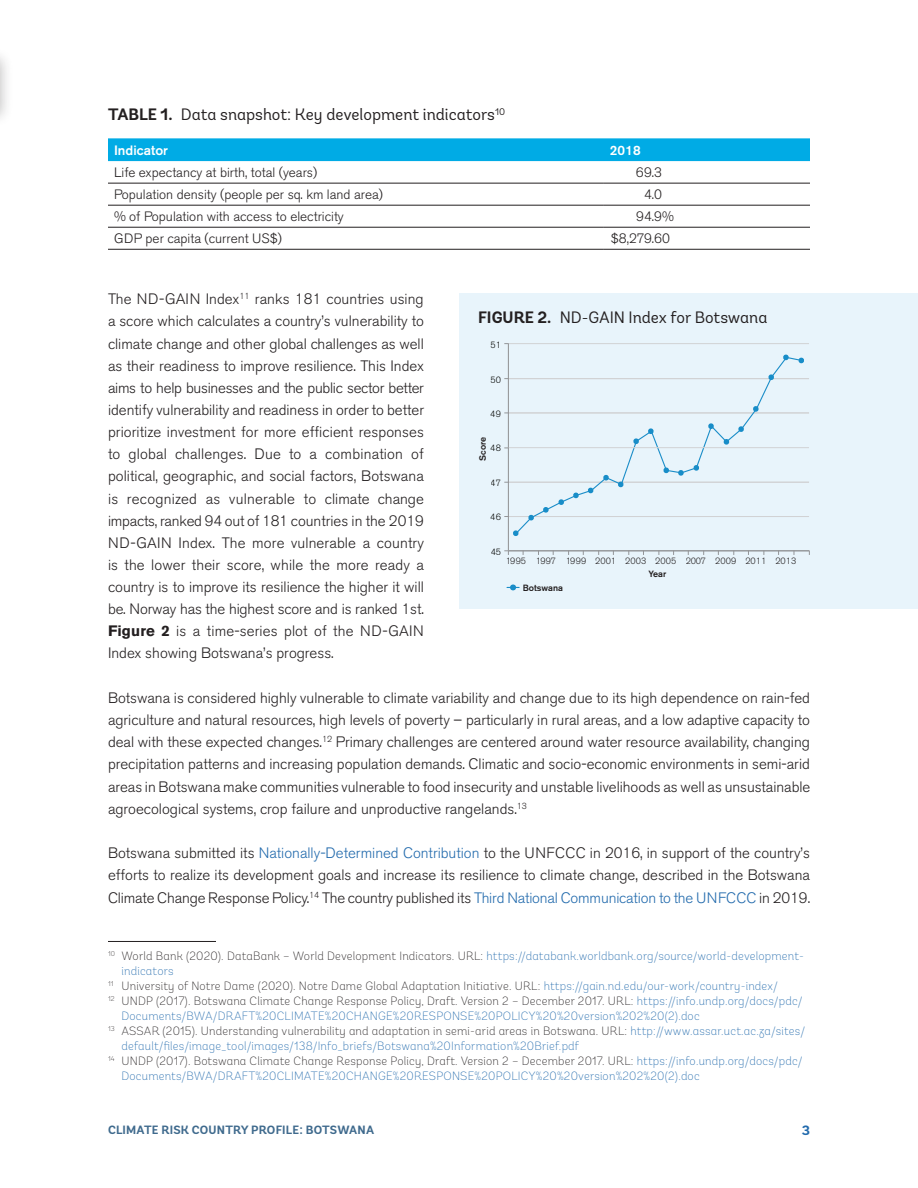
<style>
.page{position:relative;width:918px;height:1188px;background:#fff}
.page>*{position:absolute;margin:0;border:0;box-sizing:border-box;transform-origin:0 0}
.t1{font:16.5px "Andes";color:#231f20}
.t2{font:300 15px/22.2px "Akzidenz Grotesk BE";color:#231f20;text-align:justify}
.t3{font:300 13.5px "Akzidenz Grotesk BE";color:#231f20}
.t4{font:500 13.5px "Akzidenz Grotesk BE";color:#fff}
.t5{font:700 13.5px "Andes";color:#236bad}
.t6{font:200 12px "Andes";letter-spacing:.015em;color:#231f20}
.t7{font:200 12px "Andes";letter-spacing:.015em;color:#236bad}
.t8{font:700 12px "Andes";letter-spacing:.015em;color:#3f6a8d}
.t9{font:300 9px "Akzidenz Grotesk BE";color:#231f20}
.t10{font:500 9px "Akzidenz Grotesk BE";color:#231f20}
.t11{font:300 9px "Akzidenz Grotesk BE";color:#040503}
.s1{font-weight:700}
.s2{color:#236bad}
</style>
<div class="page">
<div style="left:0;top:46px;width:13px;height:104px;background:#231f20;opacity:.3"></div>
<svg style="left:0;top:54px;width:1px;height:54px"></svg>
<div style="left:108px;top:138px;width:702px;height:23px;background:#00abe5"></div>
<hr style="left:108px;top:183px;width:496px;height:1px;background:#231f20">
<hr style="left:604px;top:183px;width:206px;height:1px;background:#231f20">
<hr style="left:108px;top:205px;width:496px;height:1px;background:#231f20">
<hr style="left:604px;top:205px;width:206px;height:1px;background:#231f20">
<hr style="left:108px;top:227px;width:496px;height:1px;background:#231f20">
<hr style="left:604px;top:227px;width:206px;height:1px;background:#231f20">
<hr style="left:108px;top:249px;width:496px;height:1px;background:#231f20">
<hr style="left:604px;top:249px;width:206px;height:1px;background:#231f20">
<hr style="left:108px;top:941px;width:108px;height:1px;background:#231f20">
<div style="left:460px;top:293px;width:458px;height:316px;background:#e8f4fb"></div>
<hr style="left:509px;top:378px;width:300px;height:1px;background:#d1d2d4">
<hr style="left:509px;top:413px;width:300px;height:1px;background:#d1d2d4">
<hr style="left:509px;top:482px;width:300px;height:1px;background:#d1d2d4">
<hr style="left:509px;top:516px;width:300px;height:1px;background:#d1d2d4">
<hr style="left:509px;top:343px;width:300px;height:1px;background:#d1d2d4">
<hr style="left:509px;top:550px;width:300px;height:1px;background:#939598">
<svg style="left:504px;top:550px;width:5px;height:5px"></svg>
<hr style="left:508px;top:344px;width:1px;height:206px;background:#939598">
<svg style="left:515px;top:357px;width:288px;height:174px"></svg>
<svg style="left:798px;top:358px;width:6px;height:5px"></svg>
<svg style="left:782px;top:355px;width:8px;height:5px"></svg>
<svg style="left:767px;top:374px;width:8px;height:6px"></svg>
<svg style="left:752px;top:406px;width:8px;height:6px"></svg>
<svg style="left:737px;top:426px;width:8px;height:6px"></svg>
<svg style="left:723px;top:439px;width:7px;height:6px"></svg>
<svg style="left:707px;top:423px;width:8px;height:6px"></svg>
<svg style="left:693px;top:465px;width:7px;height:6px"></svg>
<svg style="left:677px;top:470px;width:8px;height:6px"></svg>
<svg style="left:663px;top:468px;width:7px;height:5px"></svg>
<svg style="left:647px;top:428px;width:8px;height:6px"></svg>
<svg style="left:632px;top:438px;width:8px;height:6px"></svg>
<svg style="left:617px;top:482px;width:7px;height:5px"></svg>
<svg style="left:602px;top:475px;width:8px;height:6px"></svg>
<svg style="left:587px;top:488px;width:7px;height:5px"></svg>
<svg style="left:572px;top:493px;width:8px;height:5px"></svg>
<svg style="left:558px;top:499px;width:7px;height:6px"></svg>
<svg style="left:542px;top:507px;width:8px;height:6px"></svg>
<svg style="left:527px;top:515px;width:8px;height:5px"></svg>
<svg style="left:513px;top:530px;width:6px;height:6px"></svg>
<svg style="left:507px;top:585px;width:12px;height:5px"></svg>
<hr style="left:509px;top:447px;width:300px;height:1px;background:#d1d2d4">
<p class="t1" style="left:108px;top:105px;width:399px"><span class="s1">TABLE 1.</span> Data snapshot: Key development indicators<sup>10</sup></p>
<p class="t4" style="left:114px;top:142px;width:55px">Indicator</p>
<p class="t4" style="left:610px;top:142px;width:32px">2018</p>
<p class="t3" style="left:114px;top:165px;width:205px">Life expectancy at birth, total (years)</p>
<p class="t3" style="left:636px;top:165px;width:28px">69.3</p>
<p class="t3" style="left:114px;top:187px;width:271px">Population density (people per sq. km land area)</p>
<p class="t3" style="left:644px;top:187px;width:19px">4.0</p>
<p class="t3" style="left:114px;top:209px;width:231px">% of Population with access to electricity</p>
<p class="t3" style="left:636px;top:209px;width:39px">94.9%</p>
<p class="t3" style="left:114px;top:231px;width:170px">GDP per capita (current US$)</p>
<p class="t3" style="left:611px;top:231px;width:61px">$8,279.60</p>
<p class="t2" style="left:108px;top:288px;width:318px">The ND-GAIN Index<sup>11</sup> ranks 181 countries using a score which calculates a country’s vulnerability to climate change and other global challenges as well as their readiness to improve resilience. This Index aims to help businesses and the public sector better identify vulnerability and readiness in order to better prioritize investment for more efficient responses to global challenges. Due to a combination of political, geographic, and social factors, Botswana is recognized as vulnerable to climate change impacts, ranked 94 out of 181 countries in the 2019<br>ND-GAIN Index. The more vulnerable a country is the lower their score, while the more ready a country is to improve its resilience the higher it will be. Norway has the highest score and is ranked 1st.<br><span class="s1">Figure 2</span> is a time-series plot of the ND-GAIN Index showing Botswana’s progress.</p>
<p class="t2" style="left:108px;top:687px;width:704px">Botswana is considered highly vulnerable to climate variability and change due to its high dependence on rain-fed agriculture and natural resources, high levels of poverty – particularly in rural areas, and a low adaptive capacity to deal with these expected changes.<sup>12</sup> Primary challenges are centered around water resource availability, changing precipitation patterns and increasing population demands. Climatic and socio-economic environments in semi-arid areas in Botswana make communities vulnerable to food insecurity and unstable livelihoods as well as unsustainable agroecological systems, crop failure and unproductive rangelands.<sup>13</sup></p>
<p class="t2" style="left:108px;top:842px;width:704px">Botswana submitted its <span class="s2">Nationally-Determined Contribution</span> to the UNFCCC in 2016, in support of the country’s efforts to realize its development goals and increase its resilience to climate change, described in the Botswana Climate Change Response Policy.<sup>14</sup> The country published its <span class="s2">Third National Communication to the UNFCCC</span> in 2019.</p>
<p class="t1" style="left:478px;top:308px;width:291px"><span class="s1">FIGURE 2.</span> ND-GAIN Index for Botswana</p>
<p class="t11" style="left:491px;top:340px;width:12px">51</p>
<p class="t11" style="left:491px;top:374px;width:12px">50</p>
<p class="t11" style="left:490px;top:409px;width:12px">49</p>
<p class="t10" style="left:477px;top:461px;width:25px;rotate:-90deg">Score</p>
<p class="t11" style="left:490px;top:443px;width:12px">48</p>
<p class="t11" style="left:491px;top:478px;width:12px">47</p>
<p class="t11" style="left:490px;top:512px;width:12px">46</p>
<p class="t11" style="left:491px;top:546px;width:12px">45</p>
<p class="t9" style="left:505px;top:556px;width:293px">1995 1997 1999 2001 2003 2005 2007 2009 2011 2013</p>
<p class="t10" style="left:648px;top:569px;width:19px">Year</p>
<p class="t10" style="left:523px;top:582px;width:42px">Botswana</p>
<p class="t6" style="left:108px;top:949px;width:697px"><sup>10</sup> World Bank (2020). DataBank – World Development Indicators. URL: <span class="s2">https://databank.worldbank.org/source/world-development-</span></p>
<p class="t7" style="left:122px;top:964px;width:54px">indicators</p>
<p class="t6" style="left:108px;top:979px;width:671px"><sup>11</sup> University of Notre Dame (2020). Notre Dame Global Adaptation Initiative. URL: <span class="s2">https://gain.nd.edu/our-work/country-index/</span></p>
<p class="t6" style="left:108px;top:994px;width:696px"><sup>12</sup> UNDP (2017). Botswana Climate Change Response Policy, Draft. Version 2 – December 2017. URL: <span class="s2">https://info.undp.org/docs/pdc/</span></p>
<p class="t7" style="left:122px;top:1009px;width:580px">Documents/BWA/DRAFT%20CLIMATE%20CHANGE%20RESPONSE%20POLICY%20%20version%202%20(2).doc</p>
<p class="t6" style="left:108px;top:1024px;width:698px"><sup>13</sup> ASSAR (2015). Understanding vulnerability and adaptation in semi-arid areas in Botswana. URL: <span class="s2">http://www.assar.uct.ac.za/sites/</span></p>
<p class="t7" style="left:122px;top:1039px;width:459px">default/files/image_tool/images/138/Info_briefs/Botswana%20Information%20Brief.pdf</p>
<p class="t6" style="left:108px;top:1054px;width:696px"><sup>14</sup> UNDP (2017). Botswana Climate Change Response Policy, Draft. Version 2 – December 2017. URL: <span class="s2">https://info.undp.org/docs/pdc/</span></p>
<p class="t7" style="left:122px;top:1069px;width:580px">Documents/BWA/DRAFT%20CLIMATE%20CHANGE%20RESPONSE%20POLICY%20%20version%202%20(2).doc</p>
<p class="t8" style="left:108px;top:1122px;width:268px">CLIMATE RISK COUNTRY PROFILE: BOTSWANA</p>
<p class="t5" style="left:802px;top:1122px;width:10px">3</p>
</div>
